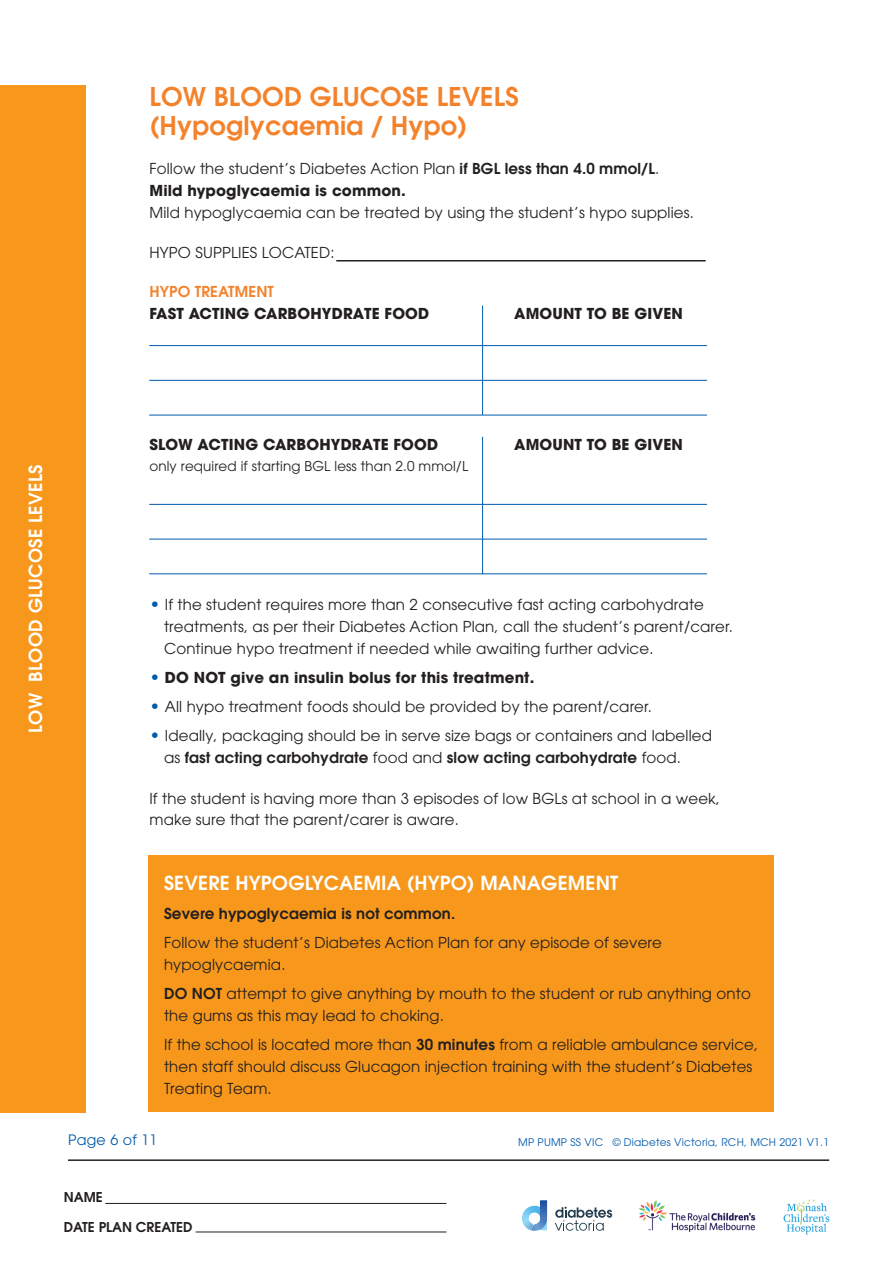
<style>
.page{position:relative;width:893px;height:1263px;background:#fff}
.page>*{position:absolute;margin:0;border:0;box-sizing:border-box;transform-origin:0 0}
.t1{font:600 25.65px/29px "Avant Garde";letter-spacing:.01em;color:#f4822b}
.t2{font:600 19.35px "Avant Garde";letter-spacing:.01em;color:#fff}
.t3{font:600 18px "Avant Garde";letter-spacing:.02em;color:#fff}
.t4{font:15px/21.8px "Avant Garde";letter-spacing:.01em;color:#231f20}
.t5{font:700 15px "Avant Garde";letter-spacing:.01em;color:#231f20}
.t6{font:600 15px "Avant Garde";letter-spacing:.01em;color:#231f20}
.t7{font:600 15px "Avant Garde";letter-spacing:.01em;color:#f4822b}
.t8{font:14.25px "Avant Garde";letter-spacing:.02em;color:#015aaa}
.t9{font:13.5px "Avant Garde";letter-spacing:.01em;color:#231f20}
.t10{font:600 13.5px "Avant Garde";color:#231f20}
.t11{font:10.5px "Avant Garde";letter-spacing:.02em;color:#015aaa}
.s1{font-weight:600}
.s2{font-weight:700}
.s3{font-size:18px;color:#015aaa}
.s4{font-weight:400;font-size:18px;color:#015aaa}
</style>
<div class="page">
<div style="left:149px;top:856px;width:625px;height:256px;background:#f7981d"></div>
<hr style="left:68px;top:1159px;width:761px;height:2px;background:#231f20">
<div style="left:0;top:85px;width:85px;height:1027px;background:#f7981d"></div>
<hr style="left:105px;top:1203px;width:341px;height:1px;background:#231f20">
<hr style="left:196px;top:1231px;width:250px;height:1px;background:#231f20">
<hr style="left:149px;top:380px;width:558px;height:1px;background:#015aaa">
<hr style="left:149px;top:345px;width:558px;height:1px;background:#015aaa">
<hr style="left:149px;top:415px;width:558px;height:1px;background:#015aaa">
<hr style="left:482px;top:305px;width:1px;height:110px;background:#015aaa">
<hr style="left:149px;top:539px;width:558px;height:1px;background:#015aaa">
<hr style="left:149px;top:504px;width:558px;height:1px;background:#015aaa">
<hr style="left:149px;top:573px;width:558px;height:1px;background:#015aaa">
<hr style="left:482px;top:437px;width:1px;height:137px;background:#015aaa">
<hr style="left:336px;top:260px;width:370px;height:1px;background:#231f20">
<svg style="left:555px;top:1207px;width:57px;height:24px"></svg>
<img style="left:532px;top:1230px;width:15px;height:1px">
<svg style="left:522px;top:1200px;width:25px;height:30px"></svg>
<img style="left:783px;top:1199px;width:46px;height:35px">
<img style="left:639px;top:1200px;width:116px;height:33px">
<h1 class="t1" style="left:149px;top:81px;width:371px">LOW BLOOD GLUCOSE LEVELS (Hypoglycaemia / Hypo)</h1>
<p class="t4" style="left:149px;top:158px;width:511px">Follow the student’s Diabetes Action Plan <span class="s1">if BGL less than 4.0 mmol/L</span>.<br><span class="s2">MILD HYPOGLYCAEMIA IS COMMON.</span></p>
<p class="t4" style="left:149px;top:201px;width:546px">Mild hypoglycaemia can be treated by using the student’s hypo supplies.</p>
<p class="t4" style="left:149px;top:241px;width:187px">HYPO SUPPLIES LOCATED:</p>
<p class="t7" style="left:149px;top:282px;width:126px">HYPO TREATMENT</p>
<p class="t5" style="left:149px;top:304px;width:247px">FAST ACTI NG CARBOHYDRATE FOO</p>
<p class="t5" style="left:418px;top:304px;width:13px">D</p>
<p class="t5" style="left:514px;top:304px;width:11px">AMO</p>
<p class="t5" style="left:552px;top:304px;width:132px">UNT TO BE GIVEN</p>
<p class="t3" style="left:24px;top:733px;width:268px;rotate:-90deg">LOW Blood glucose levels</p>
<p class="t5" style="left:149px;top:434px;width:256px">SLOW ACTING CARBOHYDRATE FOO</p>
<p class="t5" style="left:427px;top:434px;width:41px">D AMO</p>
<p class="t5" style="left:552px;top:434px;width:132px">UNT TO BE GIVEN</p>
<p class="t9" style="left:149px;top:458px;width:320px">only required if starting BGL less than 2.0 mmol/L</p>
<p class="t4" style="left:164px;top:594px;width:570px;text-indent:-15px"><span class="s3">•</span> If the student requires more than 2 consecutive fast acting carbohydrate treatments, as per their Diabetes Action Plan, call the student’s parent/carer.<br>Continue hypo treatment if needed while awaiting further advice.</p>
<p class="t5" style="left:149px;top:668px;width:386px"><span class="s4">•</span> DO NOT GIVE AN INSULIN BOLUS FOR THIS TREATMENT.</p>
<p class="t4" style="left:149px;top:696px;width:504px"><span class="s3">•</span> All hypo treatment foods should be provided by the parent/carer.</p>
<p class="t4" style="left:164px;top:725px;width:549px;text-indent:-15px"><span class="s3">•</span> Ideally, packaging should be in serve size bags or containers and labelled as <span class="s1">fast acting carbohydrate</span> food and <span class="s1">slow acting carbohydrate</span> food.</p>
<p class="t4" style="left:149px;top:787px;width:572px">If the student is having more than 3 episodes of low BGLs at school in a week, make sure that the parent/carer is aware.</p>
<p class="t2" style="left:164px;top:870px;width:456px">SEVERE HYPOGLYCAEMIA (HYPO) MANAGEMENT</p>
<p class="t6" style="left:164px;top:904px;width:293px">Severe hypoglycaemia is not common.</p>
<p class="t4" style="left:164px;top:932px;width:499px">Follow the student’s Diabetes Action Plan for any episode of severe hypoglycaemia.</p>
<p class="t4" style="left:164px;top:983px;width:588px"><span class="s1">DO NOT</span> attempt to give anything by mouth to the student or rub anything onto the gums as this may lead to choking.</p>
<p class="t4" style="left:164px;top:1034px;width:596px">If the school is located more than <span class="s1">30 minutes</span> from a reliable ambulance service, then staff should discuss Glucagon injection training with the student’s Diabetes<br>Treating Team.</p>
<p class="t8" style="left:68px;top:1132px;width:91px">Page 6 of 11</p>
<p class="t11" style="left:518px;top:1136px;width:313px">MP PUMP SS VIC © Diabetes Victoria, RCH, MCH 2021 V1.1</p>
<p class="t10" style="left:64px;top:1188px;width:39px">Name</p>
<p class="t10" style="left:64px;top:1218px;width:18px">Date</p>
<p class="t10" style="left:99px;top:1218px;width:57px">plan created</p>
</div>
